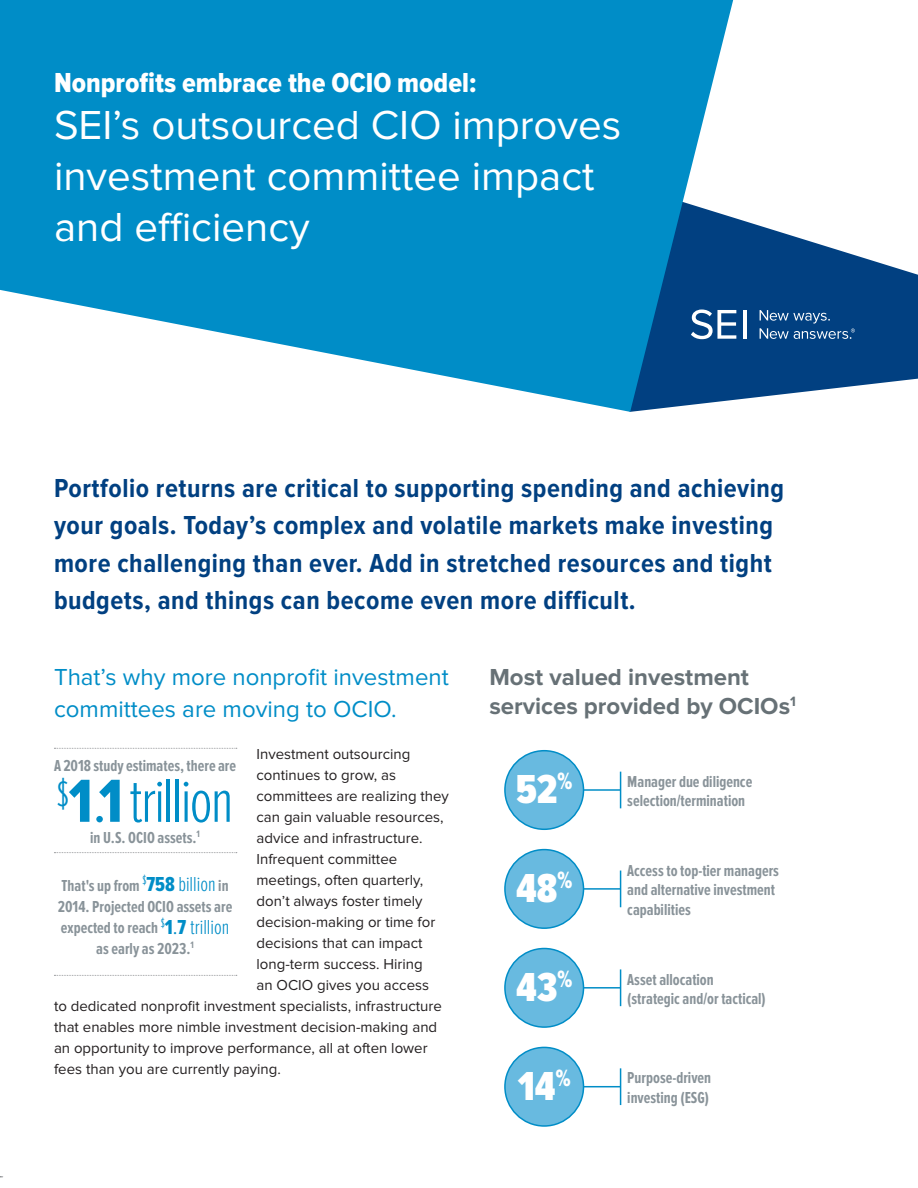
<style>
.page{position:relative;width:918px;height:1188px;background:#fff}
.page>*{position:absolute;margin:0;border:0;box-sizing:border-box;transform-origin:0 0}
.Headline_4__22pt{font:300 63px "Proxima Nova Ex Cn";letter-spacing:-.03em;color:#008dc7}
._4__Think_title{font:42px/51px "Proxima Nova";color:#fff}
.Headline_4__22pt-2{font:900 42px "Proxima Nova Ex Cn";color:#fff}
._4__Think_title-2{font:28.5px "Proxima Nova Cond Extrabld";color:#fff}
.Headline_4__22pt-3{font:700 27px/37.5px "Proxima Nova Cond";letter-spacing:.02em;color:#014081}
.Blue_Subhead{font:24px/32.4px "Proxima Nova";color:#008dc7}
.Headline_4__22pt-4{font:700 24px/28.8px "Proxima Nova";color:#677176}
.Headline_4__22pt-5{font:700 16.5px/19.5px "Proxima Nova Ex Cn";color:#899399}
.Body_Copy__10pt__R{font:15px "Proxima Nova";color:#231f20}
.s1{font-family:"Proxima Nova Ex Cn Extrabld";font-weight:400}
.s2{font-weight:400}
.s3{font-family:"Proxima Nova Ex Cn Extrabld";font-weight:400;font-size:21px;color:#008dc7}
.s4{font-weight:300;font-size:21px;color:#008dc7}
.s5{font-weight:400;font-size:21px;color:#008dc7}
</style>
<div class="page">
<svg style="left:733px;top:0;width:185px;height:400px"></svg>
<svg style="left:0;top:0;width:733px;height:412px;fill:#008dc7"></svg>
<hr style="left:743px;top:310px;width:4px;height:29px;background:#fff">
<svg style="left:691px;top:310px;width:45px;height:29px"></svg>
<svg style="left:760px;top:310px;width:95px;height:29px"></svg>
<div style="left:505px;top:751px;width:79px;height:78px;background:#68bae0;border-radius:50%"></div>
<div style="left:504px;top:750px;width:80px;height:80px;border:2px solid #008dc7;border-radius:50%"></div>
<hr style="left:584px;top:789px;width:37px;height:2px;background:#008dc7">
<hr style="left:620px;top:772px;width:1px;height:36px;background:#008dc7">
<div style="left:505px;top:850px;width:79px;height:78px;background:#68bae0;border-radius:50%"></div>
<div style="left:504px;top:849px;width:80px;height:80px;border:2px solid #008dc7;border-radius:50%"></div>
<hr style="left:584px;top:888px;width:37px;height:2px;background:#008dc7">
<hr style="left:620px;top:871px;width:1px;height:36px;background:#008dc7">
<div style="left:505px;top:949px;width:79px;height:78px;background:#68bae0;border-radius:50%"></div>
<div style="left:504px;top:948px;width:80px;height:80px;border:2px solid #008dc7;border-radius:50%"></div>
<hr style="left:584px;top:987px;width:37px;height:2px;background:#008dc7">
<hr style="left:620px;top:969px;width:1px;height:37px;background:#008dc7">
<div style="left:505px;top:1047px;width:79px;height:79px;background:#68bae0;border-radius:50%"></div>
<div style="left:504px;top:1047px;width:80px;height:80px;border:2px solid #008dc7;border-radius:50%"></div>
<hr style="left:584px;top:1086px;width:37px;height:1px;background:#008dc7">
<hr style="left:620px;top:1068px;width:1px;height:37px;background:#008dc7">
<svg style="left:54px;top:748px;width:183px;height:1px"></svg>
<svg style="left:54px;top:852px;width:183px;height:1px"></svg>
<svg style="left:54px;top:975px;width:183px;height:1px"></svg>
<p class="_4__Think_title-2" style="left:54px;top:66px;width:424px">Nonprofits embrace the OCIO model:</p>
<p class="_4__Think_title" style="left:54px;top:101px;width:569px">SEI’s outsourced CIO improves investment committee impact and efficiency</p>
<p class="Headline_4__22pt-3" style="left:54px;top:470px;width:732px">Portfolio returns are critical to supporting spending and achieving your goals. Today’s complex and volatile markets make investing more challenging than ever. Add in stretched resources and tight budgets, and things can become even more difficult.</p>
<p class="Blue_Subhead" style="left:54px;top:662px;width:396px">That’s why more nonprofit investment committees are moving to OCIO.</p>
<p class="Body_Copy__10pt__R" style="left:256px;top:747px;width:155px">Investment outsourcing</p>
<p class="Body_Copy__10pt__R" style="left:256px;top:768px;width:141px">continues to grow, as</p>
<p class="Body_Copy__10pt__R" style="left:256px;top:789px;width:194px">committees are realizing they</p>
<p class="Body_Copy__10pt__R" style="left:256px;top:810px;width:189px">can gain valuable resources,</p>
<p class="Body_Copy__10pt__R" style="left:256px;top:831px;width:168px">advice and infrastructure.</p>
<p class="Body_Copy__10pt__R" style="left:256px;top:852px;width:142px">Infrequent committee</p>
<p class="Body_Copy__10pt__R" style="left:256px;top:873px;width:168px">meetings, often quarterly,</p>
<p class="Body_Copy__10pt__R" style="left:256px;top:894px;width:168px">don’t always foster timely</p>
<p class="Body_Copy__10pt__R" style="left:256px;top:915px;width:180px">decision-making or time for</p>
<p class="Body_Copy__10pt__R" style="left:256px;top:936px;width:168px">decisions that can impact</p>
<p class="Body_Copy__10pt__R" style="left:256px;top:957px;width:168px">long-term success. Hiring</p>
<p class="Body_Copy__10pt__R" style="left:256px;top:978px;width:174px">an OCIO gives you access</p>
<p class="Body_Copy__10pt__R" style="left:54px;top:999px;width:389px">to dedicated nonprofit investment specialists, infrastructure</p>
<p class="Body_Copy__10pt__R" style="left:54px;top:1020px;width:385px">that enables more nimble investment decision-making and</p>
<p class="Body_Copy__10pt__R" style="left:54px;top:1041px;width:375px">an opportunity to improve performance, all at often lower</p>
<p class="Body_Copy__10pt__R" style="left:54px;top:1062px;width:229px">fees than you are currently paying.</p>
<p class="Headline_4__22pt-5" style="left:54px;top:756px;width:184px">A 2018 study estimates, there are</p>
<p class="Headline_4__22pt" style="left:57px;top:766px;width:178px"><sup>$</sup><span class="s1">1</span><span class="s2">.</span><span class="s1">1</span>trillion</p>
<p class="Headline_4__22pt-5" style="left:90px;top:828px;width:111px">in U.S. OCIO assets.<sup>1</sup></p>
<p class="Headline_4__22pt-5" style="left:58px;top:875px;width:176px;line-height:21px;text-align:center">That's up from <sup>$</sup><span class="s3">758</span> <span class="s4">billion</span> in<br>2014. Projected OCIO assets are expected to reach <sup>$</sup><span class="s3">1</span><span class="s5">.</span><span class="s3">7</span> <span class="s4">trillion </span>as early as 2023.<sup>1</sup></p>
<p class="Headline_4__22pt-4" style="left:489px;top:664px;width:308px">Most valued investment services provided by OCIOs<sup>1</sup></p>
<p class="Headline_4__22pt-2" style="left:516px;top:766px;width:58px">52<sup>%</sup></p>
<p class="Headline_4__22pt-5" style="left:627px;top:772px;width:127px">Manager due diligence selection/termination</p>
<p class="Headline_4__22pt-2" style="left:516px;top:865px;width:58px">48<sup>%</sup></p>
<p class="Headline_4__22pt-5" style="left:627px;top:861px;width:153px">Access to top-tier managers and alternative investment capabilities</p>
<p class="Headline_4__22pt-2" style="left:516px;top:964px;width:58px">43<sup>%</sup></p>
<p class="Headline_4__22pt-5" style="left:627px;top:970px;width:140px">Asset allocation (strategic and/or tactical)</p>
<p class="Headline_4__22pt-2" style="left:518px;top:1063px;width:54px">14<sup>%</sup></p>
<p class="Headline_4__22pt-5" style="left:627px;top:1069px;width:85px">Purpose-driven investing (ESG)</p>
</div>
